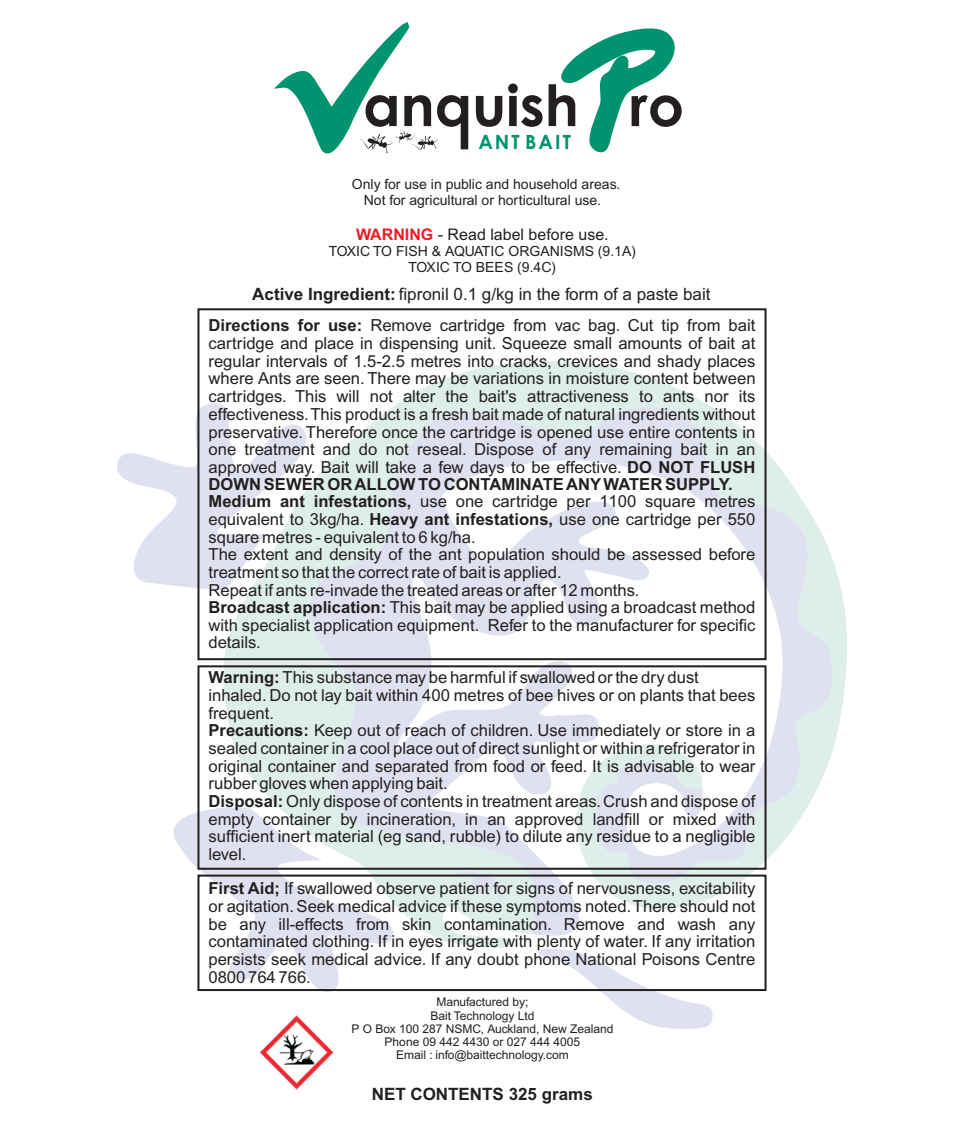
<style>
.page{position:relative;width:964px;height:1134px;background:#fff}
.page>*{position:absolute;margin:0;border:0;box-sizing:border-box;transform-origin:0 0}
.t1{font:700 56.4px "Century Gothic";color:#231f20}
.t2{font:700 19.6px "Century Gothic";letter-spacing:.105em;color:#009370}
.t3{font:17px "Arial";color:#231f20}
.t4{font:700 17px "Arial";color:#231f20}
.t5{font:16.6px/17.6px "Arial";color:#231f20}
.t6{font:16px "Arial";color:#231f20}
.t7{font:14px/16.4px "Arial";color:#231f20;text-align:center}
.t8{font:12px/13.2px "Arial";color:#231f20;text-align:center}
.s1{font-weight:700;color:#ee1d23}
.s2{font-weight:700}
</style>
<div class="page">
<svg style="left:221px;top:359px;width:626px;height:589px"></svg>
<svg style="left:309px;top:407px;width:523px;height:529px"></svg>
<svg style="left:117px;top:402px;width:190px;height:189px"></svg>
<svg style="left:173px;top:807px;width:222px;height:185px"></svg>
<svg style="left:457px;top:871px;width:46px;height:29px"></svg>
<svg style="left:537px;top:949px;width:176px;height:80px"></svg>
<div style="left:197px;top:308px;width:569px;height:352px;border:2px solid #231f20"></div>
<div style="left:197px;top:665px;width:569px;height:205px;border:2px solid #231f20"></div>
<div style="left:197px;top:874px;width:569px;height:117px;border:2px solid #231f20"></div>
<svg style="left:476px;top:96px;width:26px;height:31px"></svg>
<svg style="left:508px;top:84px;width:34px;height:43px"></svg>
<svg style="left:548px;top:28px;width:127px;height:125px"></svg>
<svg style="left:274px;top:22px;width:194px;height:132px"></svg>
<img style="left:259px;top:1016px;width:74px;height:73px">
<p class="t2" style="left:478px;top:134px;width:94px">ANT BAIT</p>
<h1 class="t1" style="left:629px;top:84px;width:56px">ro</h1>
<p class="t7" style="left:352px;top:177px;width:270px">Only for use in public and household areas.<br>Not for agricultural or horticultural use.</p>
<p class="t6" style="left:356px;top:228px;width:254px"><span class="s1">WARNING</span> - Read label before use.</p>
<p class="t7" style="left:329px;top:244px;width:309px">TOXIC TO FISH &amp; AQUATIC ORGANISMS (9.1A)<br>TOXIC TO BEES (9.4C)</p>
<p class="t3" style="left:252px;top:287px;width:460px"><span class="s2">Active Ingredient:</span> fipronil 0.1 g/kg in the form of a paste bait</p>
<p class="t5" style="left:208px;top:318px;width:548px"><span class="s2">Directions for use:</span> Remove cartridge from vac bag. Cut tip from bait cartridge and place in dispensing unit. Squeeze small amounts of bait at regular intervals of 1.5-2.5 metres into cracks, crevices and shady places where Ants are seen. There may be variations in moisture content between cartridges. This will not alter the bait's attractiveness to ants nor its effectiveness.This product is a fresh bait made of natural ingredients without preservative. Therefore once the cartridge is opened use entire contents in one treatment and do not reseal. Dispose of any remaining bait in an approved way. Bait will take a few days to be effective. <span class="s2">DO NOT FLUSH DOWN SEWER OR ALLOW TO CONTAMINATE ANYWATER SUPPLY.<br>Medium ant infestations,</span> use one cartridge per 1100 square metres equivalent to 3kg/ha. <span class="s2">Heavy ant infestations,</span> use one cartridge per 550 square metres - equivalent to 6 kg/ha.<br>The extent and density of the ant population should be assessed before treatment so that the correct rate of bait is applied.<br>Repeat if ants re-invade the treated areas or after 12 months.<br><span class="s2">Broadcast application:</span> This bait may be applied using a broadcast method with specialist application equipment. Refer to the manufacturer for specific details.</p>
<p class="t5" style="left:208px;top:670px;width:548px"><span class="s2">Warning:</span> This substance may be harmful if swallowed or the dry dust inhaled. Do not lay bait within 400 metres of bee hives or on plants that bees frequent.<br><span class="s2">Precautions:</span> Keep out of reach of children. Use immediately or store in a sealed container in a cool place out of direct sunlight or within a refrigerator in original container and separated from food or feed. It is advisable to wear rubber gloves when applying bait.<br><span class="s2">Disposal:</span> Only dispose of contents in treatment areas.Crush and dispose of empty container by incineration, in an approved landfill or mixed with sufficient inert material (eg sand, rubble) to dilute any residue to a negligible level.</p>
<p class="t5" style="left:208px;top:881px;width:548px;text-align:justify"><span class="s2">First Aid;</span> If swallowed observe patient for signs of nervousness, excitability or agitation.Seek medical advice if these symptoms noted.There should not be any ill-effects from skin contamination. Remove and wash any contaminated clothing. If in eyes irrigate with plenty of water. If any irritation persists seek medical advice. If any doubt phone National Poisons Centre 0800 764 766.</p>
<p class="t8" style="left:351px;top:997px;width:263px">Manufactured by;<br>Bait Technology Ltd<br>P O Box 100 287 NSMC, Auckland, New Zealand<br>Phone 09 442 4430 or 027 444 4005<br>Email : info@baittechnology.com</p>
<p class="t4" style="left:372px;top:1087px;width:223px">NET CONTENTS 325 grams</p>
</div>
